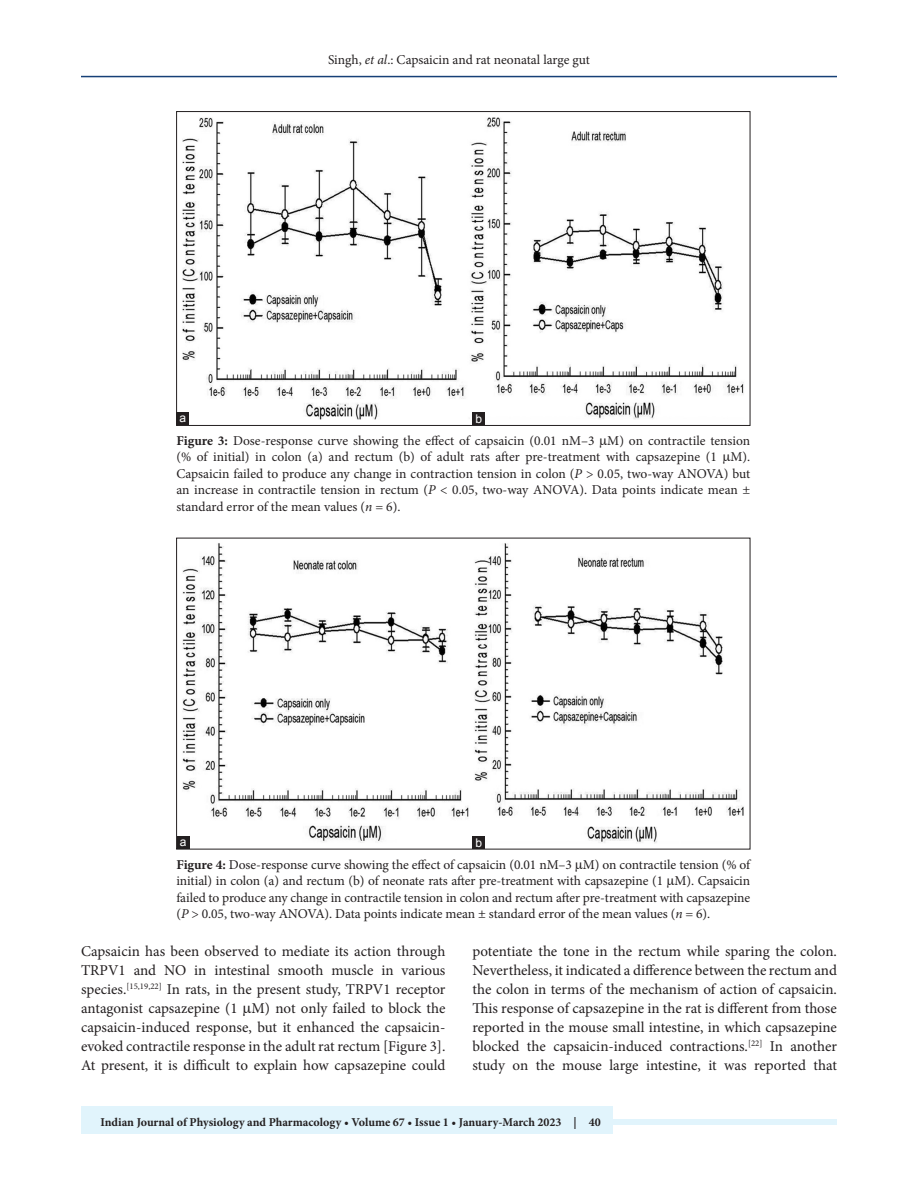
<style>
.page{position:relative;width:918px;height:1188px;background:#fff}
.page>*{position:absolute;margin:0;border:0;box-sizing:border-box;transform-origin:0 0}
.TX{font:15px/19px "Minion Pro";letter-spacing:-.005em;color:#231f20;text-align:justify}
.FGC{font:13.5px/16.5px "Minion Pro";letter-spacing:-.005em;color:#231f20;text-align:justify}
.t1{font:700 12px "Minion Pro";color:#231f20}
.LABEL{font:12px "Arial";color:#fff}
.s1{font-style:italic}
.s2{font-weight:700}
</style>
<div class="page">
<hr style="left:81px;top:76px;width:756px;height:1px;background:#164077">
<div style="left:81px;top:1119px;width:756px;height:6px;background:#e1f4fc"></div>
<div style="left:81px;top:1106px;width:532px;height:28px;background:#e1f4fc"></div>
<img style="left:178px;top:117px;width:566px;height:303px">
<div style="left:472px;top:413px;width:13px;height:12px;background:#231f20"></div>
<div style="left:177px;top:413px;width:12px;height:12px;background:#231f20"></div>
<img style="left:182px;top:543px;width:562px;height:304px">
<div style="left:472px;top:836px;width:13px;height:13px;background:#231f20"></div>
<div style="left:177px;top:836px;width:12px;height:13px;background:#231f20"></div>
<p class="FGC" style="left:328px;top:51px;width:263px">Singh, <span class="s1">et al</span>.: Capsaicin and rat neonatal large gut</p>
<p class="LABEL" style="left:180px;top:410px;width:8px">a</p>
<p class="LABEL" style="left:476px;top:411px;width:8px">b</p>
<p class="FGC" style="left:176px;top:432px;width:575px"><span class="s2">Figure 3:</span> Dose-response curve showing the effect of capsaicin (0.01 nM–3 M) on contractile tension (% of initial) in colon (a) and rectum (b) of adult rats after pre-treatment with capsazepine (1 M).<br>Capsaicin failed to produce any change in contraction tension in colon (<span class="s1">P</span> &gt; 0.05, two-way ANOVA) but an increase in contractile tension in rectum (<span class="s1">P</span> &lt; 0.05, two-way ANOVA). Data points indicate mean ± standard error of the mean values (<span class="s1">n</span> = 6).</p>
<p class="LABEL" style="left:180px;top:833px;width:8px">a</p>
<p class="LABEL" style="left:476px;top:834px;width:8px">b</p>
<p class="FGC" style="left:176px;top:856px;width:575px"><span class="s2">Figure 4:</span> Dose-response curve showing the effect of capsaicin (0.01 nM–3 M) on contractile tension (% of initial) in colon (a) and rectum (b) of neonate rats after pre-treatment with capsazepine (1 M). Capsaicin failed to produce any change in contractile tension in colon and rectum after pre-treatment with capsazepine (<span class="s1">P</span> &gt; 0.05, two-way ANOVA). Data points indicate mean ± standard error of the mean values (<span class="s1">n</span> = 6).</p>
<p class="TX" style="left:81px;top:942px;width:366px">Capsaicin has been observed to mediate its action through TRPV1 and NO in intestinal smooth muscle in various species.<sup>[15,19,22]</sup> In rats, in the present study, TRPV1 receptor antagonist capsazepine (1 M) not only failed to block the capsaicin-induced response, but it enhanced the capsaicin&shy;evoked contractile response in the adult rat rectum [Figure 3].<br>At present, it is difficult to explain how capsazepine could</p>
<p class="TX" style="left:472px;top:942px;width:366px">potentiate the tone in the rectum while sparing the colon.<br>Nevertheless, it indicated a difference between the rectum and the colon in terms of the mechanism of action of capsaicin.<br>This response of capsazepine in the rat is different from those reported in the mouse small intestine, in which capsazepine blocked the capsaicin-induced contractions.<sup>[22]</sup> In another study on the mouse large intestine, it was reported that</p>
<p class="t1" style="left:100px;top:1113px;width:502px">Indian Journal of Physiology and Pharmacology • Volume 67 • Issue 1 • January-March 2023 | 40</p>
</div>
